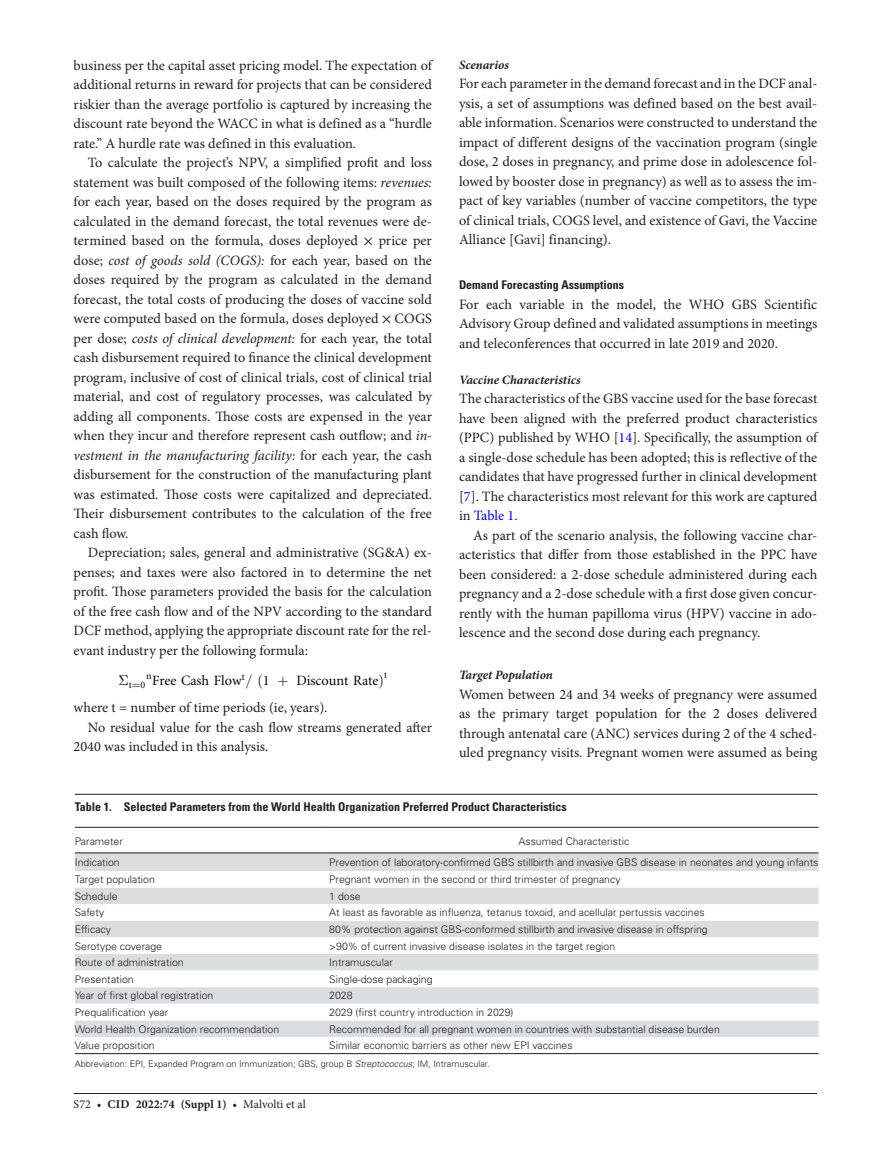
<style>
.page{position:relative;width:891px;height:1174px;background:#fff}
.page>*{position:absolute;margin:0;border:0;box-sizing:border-box;transform-origin:0 0}
.t1{font:14.25px/19.5px "Minion Pro";color:#231f20;text-align:justify}
.t2{font:14.25px "Minion LT";color:#000}
.t3{font:italic 700 12.75px "Minion Pro";color:#231f20}
.t4{font:700 condensed 12px "Univers LT Std";color:#231f20}
.t5{font:700 12px "Minion Pro";color:#231f20}
.t6{font:300 10.5px "Univers LT Std";color:#231f20}
.t7{font:9.9px "Minion LT";color:#000}
.t8{font:300 9px "Univers LT Std";color:#231f20}
.s1{font-style:italic}
.s2{font-family:"STIX General"}
.s3{font-family:"CMR7"}
.s4{font-family:"CMMI10"}
.s5{font-family:"CMR10"}
.s6{color:#00f}
.s7{font-weight:400}
</style>
<div class="page">
<hr style="left:74px;top:1093px;width:743px;height:1px;background:#231f20">
<hr style="left:75px;top:794px;width:742px;height:1px;background:#231f20">
<div style="left:75px;top:853px;width:744px;height:18px;background:#dcdddf"></div>
<svg style="left:75px;top:888px;width:744px;height:149px;fill:#dcdddf"></svg>
<hr style="left:75px;top:827px;width:250px;height:1px;background:#231f20">
<hr style="left:325px;top:827px;width:494px;height:1px;background:#231f20">
<hr style="left:75px;top:852px;width:250px;height:1px;background:#231f20">
<hr style="left:325px;top:852px;width:494px;height:1px;background:#231f20">
<hr style="left:75px;top:1053px;width:250px;height:1px;background:#231f20">
<hr style="left:325px;top:1053px;width:494px;height:1px;background:#231f20">
<p class="t1" style="left:74px;top:55px;width:360px">business per the capital asset pricing model. The expectation of additional returns in reward for projects that can be considered riskier than the average portfolio is captured by increasing the discount rate beyond the WACC in what is defined as a “hurdle rate.” A hurdle rate was defined in this evaluation.</p>
<p class="t1" style="left:74px;top:153px;width:360px;text-indent:14px">To calculate the project’s NPV, a simplified profit and loss statement was built composed of the following items: <span class="s1">revenues: </span>for each year, based on the doses required by the program as calculated in the demand forecast, the total revenues were de&shy;termined based on the formula, doses deployed <span class="s2">×</span> price per dose; <span class="s1">cost of goods sold (COGS):</span> for each year, based on the doses required by the program as calculated in the demand forecast, the total costs of producing the doses of vaccine sold were computed based on the formula, doses deployed <span class="s2">×</span> COGS per dose; <span class="s1">costs of clinical development:</span> for each year, the total cash disbursement required to finance the clinical development program, inclusive of cost of clinical trials, cost of clinical trial material, and cost of regulatory processes, was calculated by adding all components. Those costs are expensed in the year when they incur and therefore represent cash outflow; and <span class="s1">in&shy;vestment in the manufacturing facility:</span> for each year, the cash disbursement for the construction of the manufacturing plant was estimated. Those costs were capitalized and depreciated.<br>Their disbursement contributes to the calculation of the free cash flow.</p>
<p class="t1" style="left:74px;top:543px;width:360px;text-indent:14px">Depreciation; sales, general and administrative (SG&amp;A) ex&shy;penses; and taxes were also factored in to determine the net profit. Those parameters provided the basis for the calculation of the free cash flow and of the NPV according to the standard DCF method, applying the appropriate discount rate for the rel&shy;evant industry per the following formula:</p>
<p class="t7" style="left:119px;top:679px;width:28px"><sup>Σ</sup>t<span class="s3">=</span>0</p>
<p class="t2" style="left:146px;top:674px;width:239px"><sup>n</sup>Free Cash Flow<sup>t</sup><span class="s4">/</span> <span class="s5">(</span>1 <span class="s5">+</span> Discount Rate<span class="s5">)</span></p>
<p class="t7" style="left:384px;top:670px;width:5px">t</p>
<p class="t1" style="left:74px;top:698px;width:255px">where t = number of time periods (ie, years).</p>
<p class="t1" style="left:88px;top:718px;width:346px">No residual value for the cash flow streams generated after</p>
<p class="t1" style="left:74px;top:737px;width:196px">2040 was included in this analysis.</p>
<p class="t3" style="left:459px;top:55px;width:52px">Scenarios</p>
<p class="t1" style="left:459px;top:74px;width:360px">For each parameter in the demand forecast and in the DCF anal&shy;ysis, a set of assumptions was defined based on the best avail&shy;able information. Scenarios were constructed to understand the impact of different designs of the vaccination program (single dose, 2 doses in pregnancy, and prime dose in adolescence fol&shy;lowed by booster dose in pregnancy) as well as to assess the im&shy;pact of key variables (number of vaccine competitors, the type of clinical trials, COGS level, and existence of Gavi, the Vaccine Alliance [Gavi] financing).</p>
<p class="t4" style="left:459px;top:277px;width:167px">Demand Forecasting Assumptions</p>
<p class="t1" style="left:459px;top:294px;width:360px">For each variable in the model, the WHO GBS Scientific Advisory Group defined and validated assumptions in meetings and teleconferences that occurred in late 2019 and 2020.</p>
<p class="t3" style="left:459px;top:370px;width:123px">Vaccine Characteristics</p>
<p class="t1" style="left:459px;top:389px;width:360px">The characteristics of the GBS vaccine used for the base forecast have been aligned with the preferred product characteristics (PPC) published by WHO [<span class="s6">14</span>]. Specifically, the assumption of a single-dose schedule has been adopted; this is reflective of the candidates that have progressed further in clinical development [<span class="s6">7</span>]. The characteristics most relevant for this work are captured in <span class="s6">Table 1</span>.</p>
<p class="t1" style="left:459px;top:525px;width:360px;text-indent:14px">As part of the scenario analysis, the following vaccine char&shy;acteristics that differ from those established in the PPC have been considered: a 2-dose schedule administered during each pregnancy and a 2-dose schedule with a first dose given concur&shy;rently with the human papilloma virus (HPV) vaccine in ado&shy;lescence and the second dose during each pregnancy.</p>
<p class="t3" style="left:459px;top:666px;width:95px">Target Population</p>
<p class="t1" style="left:459px;top:684px;width:360px">Women between 24 and 34 weeks of pregnancy were assumed as the primary target population for the 2 doses delivered through antenatal care (ANC) services during 2 of the 4 sched&shy;uled pregnancy visits. Pregnant women were assumed as being</p>
<p class="t4" style="left:75px;top:800px;width:494px">Table 1. Selected Parameters from the World Health Organization Preferred Product Characteristics</p>
<p class="t6" style="left:75px;top:835px;width:50px">Parameter</p>
<p class="t6" style="left:519px;top:835px;width:112px">Assumed Characteristic</p>
<p class="t6" style="left:75px;top:856px;width:46px">Indication</p>
<p class="t6" style="left:329px;top:856px;width:491px">Prevention of laboratory-confirmed GBS stillbirth and invasive GBS disease in neonates and young infants</p>
<p class="t6" style="left:75px;top:873px;width:82px">Target population</p>
<p class="t6" style="left:329px;top:873px;width:293px">Pregnant women in the second or third trimester of pregnancy</p>
<p class="t6" style="left:75px;top:890px;width:44px">Schedule</p>
<p class="t6" style="left:329px;top:890px;width:33px">1 dose</p>
<p class="t6" style="left:75px;top:906px;width:31px">Safety</p>
<p class="t6" style="left:329px;top:906px;width:377px">At least as favorable as influenza, tetanus toxoid, and acellular pertussis vaccines</p>
<p class="t6" style="left:75px;top:923px;width:38px">Efficacy</p>
<p class="t6" style="left:329px;top:923px;width:380px">80% protection against GBS-conformed stillbirth and invasive disease in offspring</p>
<p class="t6" style="left:75px;top:939px;width:89px">Serotype coverage</p>
<p class="t6" style="left:329px;top:939px;width:287px">&gt;90% of current invasive disease isolates in the target region</p>
<p class="t6" style="left:75px;top:956px;width:110px">Route of administration</p>
<p class="t6" style="left:329px;top:956px;width:65px">Intramuscular</p>
<p class="t6" style="left:75px;top:973px;width:60px">Presentation</p>
<p class="t6" style="left:329px;top:973px;width:105px">Single-dose packaging</p>
<p class="t6" style="left:75px;top:989px;width:140px">Year of first global registration</p>
<p class="t6" style="left:329px;top:989px;width:25px">2028</p>
<p class="t6" style="left:75px;top:1006px;width:95px">Prequalification year</p>
<p class="t6" style="left:329px;top:1006px;width:186px">2029 (first country introduction in 2029)</p>
<p class="t6" style="left:75px;top:1022px;width:206px">World Health Organization recommendation</p>
<p class="t6" style="left:329px;top:1022px;width:392px">Recommended for all pregnant women in countries with substantial disease burden</p>
<p class="t6" style="left:75px;top:1039px;width:81px">Value proposition</p>
<p class="t6" style="left:329px;top:1039px;width:245px">Similar economic barriers as other new EPI vaccines</p>
<p class="t8" style="left:75px;top:1059px;width:416px">Abbreviation: EPI, Expanded Program on Immunization; GBS, group B <span class="s1">Streptococcus</span>; IM, Intramuscular.</p>
<p class="t5" style="left:74px;top:1095px;width:234px"><span class="s7">S72 •</span> cid 2022:74 (Suppl 1) <span class="s7">• Malvolti et al</span></p>
</div>
